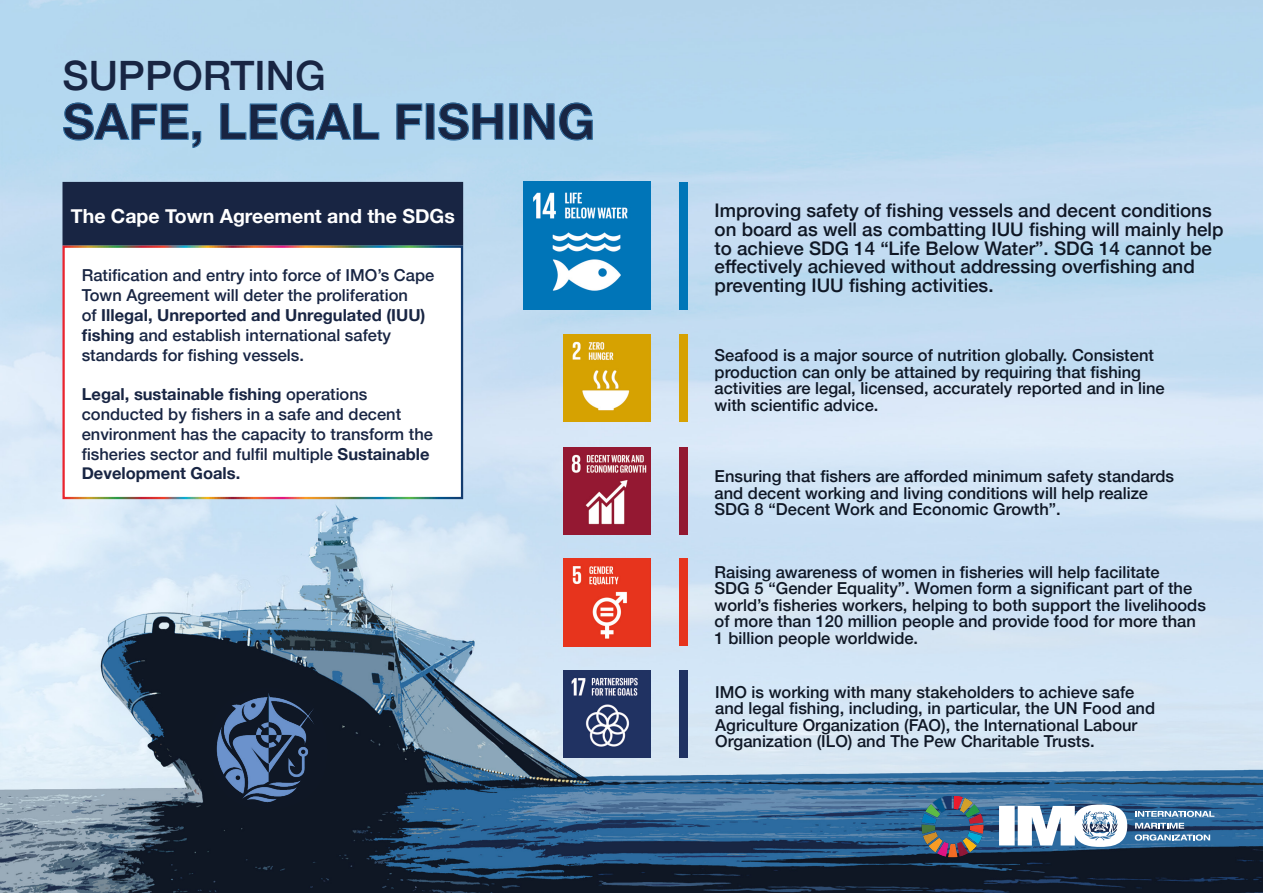
<style>
.page{position:relative;width:1263px;height:893px;background:#fff}
.page>*{position:absolute;margin:0;border:0;box-sizing:border-box;transform-origin:0 0}
.t1{font:700 49.5px "Helvetica Neue";color:#182543}
.t2{font:500 40.5px "Helvetica Neue";color:#182543}
.t3{font:700 19.5px "Helvetica Neue";color:#fff}
.t4{font:500 18.75px/18.8px "Helvetica Neue";color:#0f1725}
.t5{font:500 16.5px/16.5px "Helvetica Neue";color:#0f1725}
.t6{font:500 16.5px/19.8px "Helvetica Neue";color:#182543}
.s1{font-weight:700}
</style>
<div class="page">
<img style="left:0;top:0;width:1263px;height:893px">
<div style="left:62px;top:181px;width:402px;height:65px;background:#182543"></div>
<div style="left:64px;top:247px;width:398px;height:251px;background:#fff"></div>
<div style="left:62px;top:246px;width:401px;height:253px;border:2px solid #fff"></div>
<img style="left:523px;top:182px;width:127px;height:127px">
<img style="left:563px;top:447px;width:87px;height:87px">
<img style="left:563px;top:559px;width:87px;height:87px">
<img style="left:563px;top:671px;width:87px;height:87px">
<div style="left:679px;top:182px;width:9px;height:127px;background:#0076b8"></div>
<div style="left:679px;top:334px;width:9px;height:88px;background:#d6a102"></div>
<div style="left:679px;top:447px;width:9px;height:87px;background:#931831"></div>
<div style="left:679px;top:559px;width:9px;height:87px;background:#e6341d"></div>
<img style="left:563px;top:335px;width:87px;height:87px">
<div style="left:679px;top:671px;width:9px;height:87px;background:#1f3262"></div>
<svg style="left:999px;top:804px;width:128px;height:43px"></svg>
<svg style="left:1135px;top:811px;width:79px;height:6px"></svg>
<svg style="left:1135px;top:823px;width:75px;height:18px"></svg>
<img style="left:921px;top:796px;width:62px;height:62px">
<svg style="left:63px;top:102px;width:138px;height:46px;background:#a4cbe5"></svg>
<svg style="left:220px;top:102px;width:160px;height:39px;background:#a1c9e4"></svg>
<svg style="left:396px;top:103px;width:27px;height:37px"></svg>
<div style="left:426px;top:104px;width:8px;height:35px;border:1px solid #2b6b9f"></div>
<svg style="left:438px;top:102px;width:66px;height:39px;background:#9fc7e3"></svg>
<svg style="left:524px;top:102px;width:69px;height:39px;background:#9ec7e3"></svg>
<img style="left:209px;top:687px;width:118px;height:123px">
<h2 class="t2" style="left:62px;top:43px;width:265px">SUPPORTING</h2>
<h1 class="t1" style="left:62px;top:83px;width:534px">SAFE, LEGAL FISHING</h1>
<p class="t3" style="left:71px;top:201px;width:385px">The Cape Town Agreement and the SDGs</p>
<p class="t6" style="left:82px;top:264px;width:354px">Ratification and entry into force of IMO’s Cape Town Agreement will deter the proliferation<br>of <span class="s1">Illegal, Unreported and Unregulated (IUU) fishing</span> and establish international safety standards for fishing vessels.</p>
<p class="t6" style="left:82px;top:383px;width:353px"><span class="s1">Legal, sustainable fishing</span> operations conducted by fishers in a safe and decent environment has the capacity to transform the fisheries sector and fulfil multiple <span class="s1">Sustainable Development Goals.</span></p>
<p class="t4" style="left:715px;top:200px;width:510px">Improving safety of fishing vessels and decent conditions on board as well as combatting IUU fishing will mainly help to achieve SDG 14 “Life Below Water”. SDG 14 cannot be effectively achieved without addressing overfishing and preventing IUU fishing activities.</p>
<p class="t5" style="left:715px;top:346px;width:452px">Seafood is a major source of nutrition globally. Consistent production can only be attained by requiring that fishing activities are legal, licensed, accurately reported and in line with scientific advice.</p>
<p class="t5" style="left:715px;top:467px;width:461px">Ensuring that fishers are afforded minimum safety standards and decent working and living conditions will help realize<br>SDG 8 “Decent Work and Economic Growth”.</p>
<p class="t5" style="left:715px;top:562px;width:493px">Raising awareness of women in fisheries will help facilitate<br>SDG 5 “Gender Equality”. Women form a significant part of the world’s fisheries workers, helping to both support the livelihoods of more than 120 million people and provide food for more than 1 billion people worldwide.</p>
<p class="t5" style="left:715px;top:682px;width:441px">IMO is working with many stakeholders to achieve safe and legal fishing, including, in particular, the UN Food and Agriculture Organization (FAO), the International Labour Organization (ILO) and The Pew Charitable Trusts.</p>
</div>
